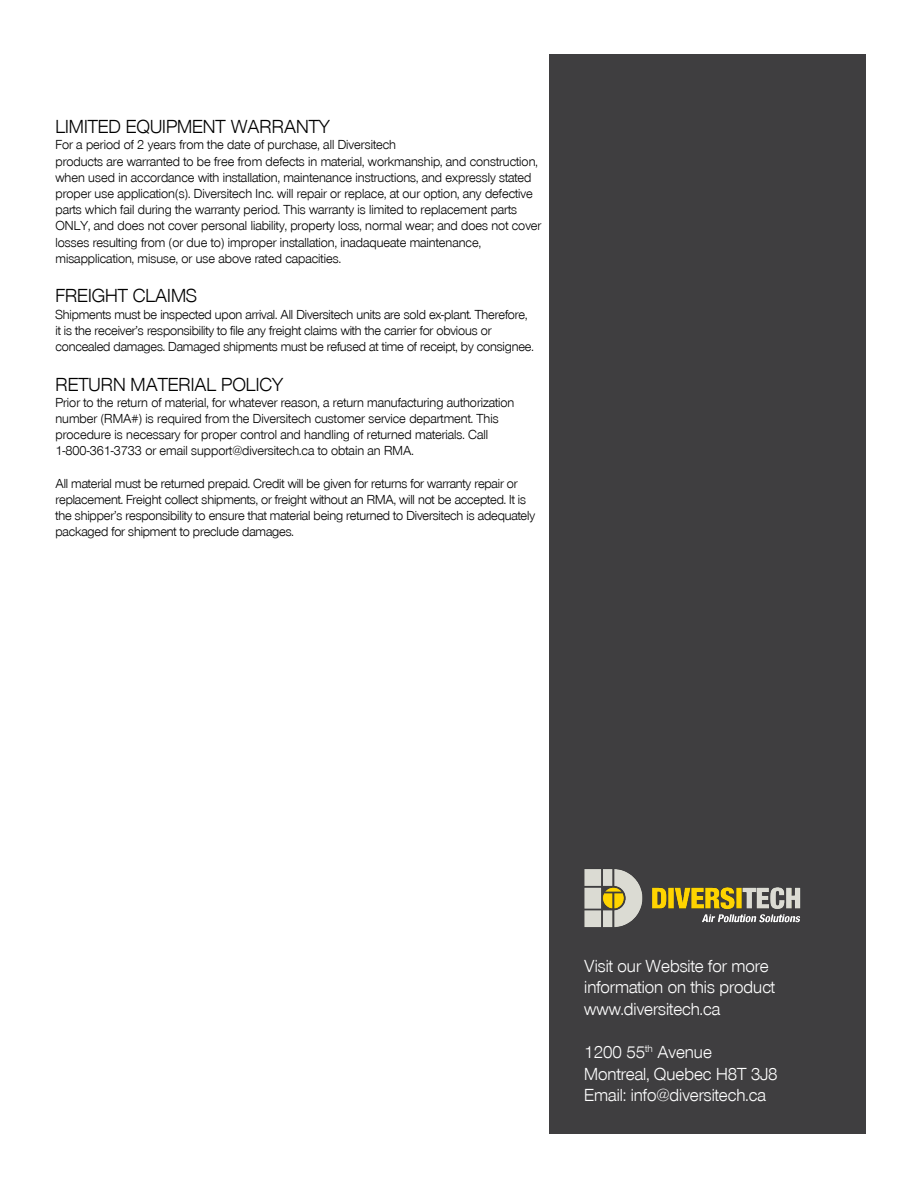
<style>
.page{position:relative;width:918px;height:1188px;background:#fff}
.page>*{position:absolute;margin:0;border:0;box-sizing:border-box;transform-origin:0 0}
.t1{font:19.5px "Nimbus San Nov D";color:#000}
.t2{font:18px/21.6px "Nimbus San Nov D";color:#fff}
.t3{font:13.5px/16.2px "Nimbus San Nov D";color:#000}
</style>
<div class="page">
<div style="left:549px;top:54px;width:317px;height:1080px;background:#3f3e40"></div>
<img style="left:584px;top:869px;width:217px;height:58px">
<h1 class="t1" style="left:56px;top:116px;width:276px">LIMITED EQUIPMENT WARRANTY</h1>
<p class="t3" style="left:56px;top:137px;width:487px">For a period of 2 years from the date of purchase, all Diversitech<br>products are warranted to be free from defects in material, workmanship, and construction, when used in accordance with installation, maintenance instructions, and expressly stated proper use application(s). Diversitech Inc. will repair or replace, at our option, any defective parts which fail during the warranty period. This warranty is limited to replacement parts ONLY, and does not cover personal liability, property loss, normal wear; and does not cover losses resulting from (or due to) improper installation, inadaqueate maintenance, misapplication, misuse, or use above rated capacities.</p>
<h1 class="t1" style="left:56px;top:285px;width:143px">FREIGHT CLAIMS</h1>
<p class="t3" style="left:55px;top:306px;width:480px">Shipments must be inspected upon arrival. All Diversitech units are sold ex-plant. Therefore, it is the receiver’s responsibility to file any freight claims with the carrier for obvious or concealed damages. Damaged shipments must be refused at time of receipt, by consignee.</p>
<h1 class="t1" style="left:56px;top:373px;width:229px">RETURN MATERIAL POLICY</h1>
<p class="t3" style="left:55px;top:394px;width:460px">Prior to the return of material, for whatever reason, a return manufacturing authorization number (RMA#) is required from the Diversitech customer service department. This procedure is necessary for proper control and handling of returned materials. Call 1-800-361-3733 or email support@diversitech.ca to obtain an RMA.</p>
<p class="t3" style="left:55px;top:475px;width:481px">All material must be returned prepaid. Credit will be given for returns for warranty repair or replacement. Freight collect shipments, or freight without an RMA, will not be accepted. It is the shipper’s responsibility to ensure that material being returned to Diversitech is adequately packaged for shipment to preclude damages.</p>
<h2 class="t2" style="left:584px;top:955px;width:192px">Visit our Website for more information on this product www.diversitech.ca</h2>
<h2 class="t2" style="left:584px;top:1042px;width:195px">1200 55<sup>th</sup> Avenue<br>Montreal, Quebec H8T 3J8<br>Email: info@diversitech.ca</h2>
</div>
